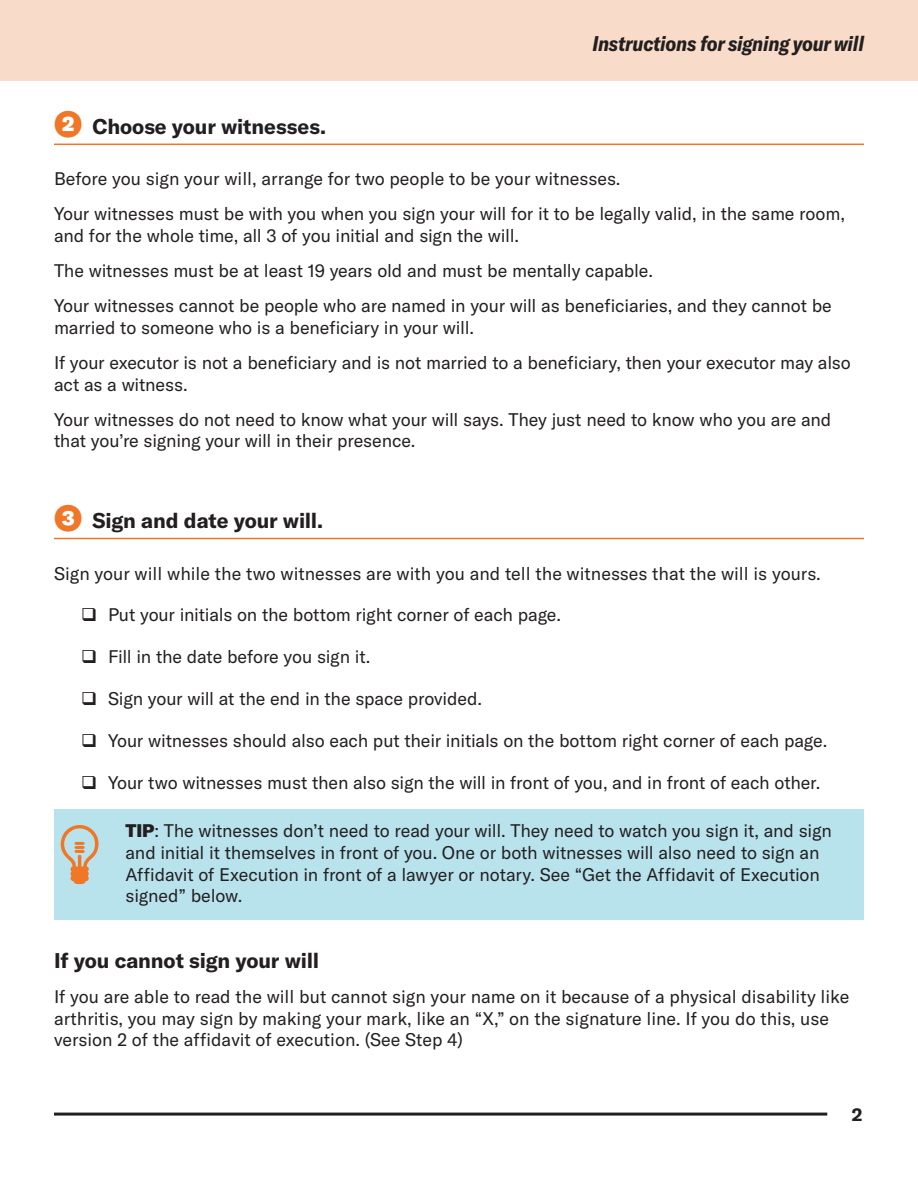
<style>
.page{position:relative;width:918px;height:1188px;background:#fff}
.page>*{position:absolute;margin:0;border:0;box-sizing:border-box;transform-origin:0 0}
.Heading_2{font:700 21px "GT America";letter-spacing:-.005em;color:#231f20}
.t1{font:italic 700 condensed 21px "GT America";letter-spacing:-.01em;color:#231f20}
.Heading_3{font:700 21px "GT America";letter-spacing:-.01em;color:#231f20}
.Tip_box{font:18px/21.6px "GT America";letter-spacing:-.005em;color:#231f20}
.t2{font:700 18px "GT America";color:#231f20}
.s1{font-weight:900;font-size:36px;color:#f07628}
.s2{font-weight:900}
</style>
<div class="page">
<hr style="left:54px;top:1113px;width:773px;height:3px;background:#231f20">
<div style="left:0;top:0;width:918px;height:81px;background:#f8dcc9"></div>
<hr style="left:54px;top:144px;width:810px;height:1px;background:#f07628">
<hr style="left:54px;top:538px;width:810px;height:1px;background:#f07628">
<div style="left:54px;top:810px;width:810px;height:110px;background:#b8e3ec"></div>
<svg style="left:61px;top:825px;width:38px;height:59px"></svg>
<p class="t1" style="left:592px;top:31px;width:273px">Instructions for signing your will</p>
<p class="Heading_2" style="left:54px;top:113px;width:274px"><span class="s1">❷</span> Choose your witnesses.</p>
<p class="Tip_box" style="left:54px;top:168px;width:568px">Before you sign your will, arrange for two people to be your witnesses.</p>
<p class="Tip_box" style="left:54px;top:203px;width:793px">Your witnesses must be with you when you sign your will for it to be legally valid, in the same room, and for the whole time, all 3 of you initial and sign the will.</p>
<p class="Tip_box" style="left:54px;top:260px;width:601px">The witnesses must be at least 19 years old and must be mentally capable.</p>
<p class="Tip_box" style="left:54px;top:295px;width:779px">Your witnesses cannot be people who are named in your will as beneficiaries, and they cannot be married to someone who is a beneficiary in your will.</p>
<p class="Tip_box" style="left:54px;top:352px;width:798px">If your executor is not a beneficiary and is not married to a beneficiary, then your executor may also act as a witness.</p>
<p class="Tip_box" style="left:54px;top:409px;width:779px">Your witnesses do not need to know what your will says. They just need to know who you are and that you’re signing your will in their presence.</p>
<p class="Heading_2" style="left:54px;top:507px;width:271px"><span class="s1">❸</span> Sign and date your will.</p>
<p class="Tip_box" style="left:54px;top:562px;width:768px">Sign your will while the two witnesses are with you and tell the witnesses that the will is yours.</p>
<p class="Tip_box" style="left:108px;top:604px;width:455px">Put your initials on the bottom right corner of each page.</p>
<p class="Tip_box" style="left:108px;top:646px;width:264px">Fill in the date before you sign it.</p>
<p class="Tip_box" style="left:108px;top:688px;width:376px">Sign your will at the end in the space provided.</p>
<p class="Tip_box" style="left:108px;top:730px;width:721px">Your witnesses should also each put their initials on the bottom right corner of each page.</p>
<p class="Tip_box" style="left:108px;top:772px;width:714px">Your two witnesses must then also sign the will in front of you, and in front of each other.</p>
<p class="Tip_box" style="left:126px;top:820px;width:708px"><span class="s2">TIP</span>: The witnesses don’t need to read your will. They need to watch you sign it, and sign and initial it themselves in front of you. One or both witnesses will also need to sign an Affidavit of Execution in front of a lawyer or notary. See “Get the Affidavit of Execution signed” below.</p>
<p class="Heading_3" style="left:54px;top:947px;width:267px">If you cannot sign your will</p>
<p class="Tip_box" style="left:54px;top:986px;width:797px">If you are able to read the will but cannot sign your name on it because of a physical disability like arthritis, you may sign by making your mark, like an “X,” on the signature line. If you do this, use version 2 of the affidavit of execution. (See Step 4)</p>
<p class="t2" style="left:852px;top:1103px;width:12px">2</p>
</div>
